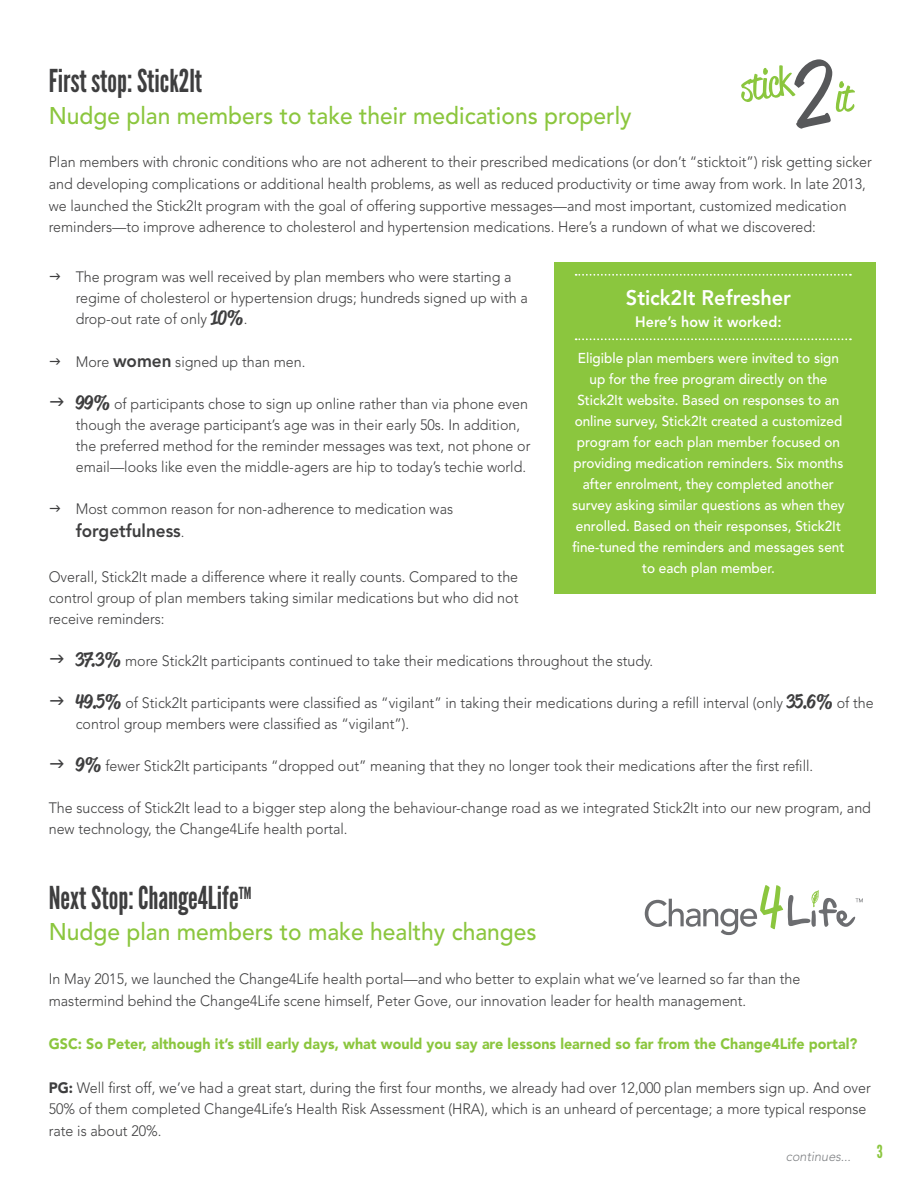
<style>
.page{position:relative;width:918px;height:1188px;background:#fff}
.page>*{position:absolute;margin:0;border:0;box-sizing:border-box;transform-origin:0 0}
.t1{font:31.5px "League Gothic";color:#3e3e3f;scale:.95 1}
.t2{font:500 24px "Avenir LT Std";color:#8bc63e;scale:.95 1}
.t3{font:800 21px "Avenir LT Std";color:#fff;scale:.95 1}
.t4{font:800 18px "Avenir LT Std";color:#3e3e3f;scale:.95 1}
.t5{font:18px "League Gothic";color:#8bc63e}
.t6{font:300 15px/21px "Avenir LT Std";color:#3e3e3f;scale:.95 1}
.t7{font:900 15px "Avenir LT Std";color:#8bc63e;scale:.95 1}
.t8{font:800 15px "Avenir LT Std";color:#fff;scale:.95 1}
.t9{font:500 14.25px/21px "Avenir LT Std";color:#fff;text-align:center;scale:.95 1}
.t10{font:italic 300 13.5px "Avenir LT Std";color:#808285;scale:.95 1}
.s1{font-family:"Reklame Script";font-weight:500;font-size:19.5px}
.s2{font-weight:800;font-size:18px}
.s3{font-weight:300;font-size:15px}
.s4{font-weight:900}
</style>
<div class="page">
<svg style="left:741px;top:59px;width:114px;height:70px"></svg>
<div style="left:554px;top:262px;width:322px;height:332px;background:#8bc63e"></div>
<svg style="left:576px;top:274px;width:275px;height:2px"></svg>
<svg style="left:576px;top:338px;width:275px;height:2px"></svg>
<svg style="left:645px;top:885px;width:218px;height:50px"></svg>
<p class="t1" style="left:49px;top:62px;width:163px">First stop: Stick2It</p>
<p class="t2" style="left:49px;top:102px;width:615px">Nudge plan members to take their medications properly</p>
<p class="t6" style="left:49px;top:151px;width:868px;line-height:21.8px">Plan members with chronic conditions who are not adherent to their prescribed medications (or don’t “sticktoit”) risk getting sicker and developing complications or additional health problems, as well as reduced productivity or time away from work. In late 2013, we launched the Stick2It program with the goal of offering supportive messages—and most important, customized medication reminders—to improve adherence to cholesterol and hypertension medications. Here’s a rundown of what we discovered:</p>
<p class="t6" style="left:76px;top:266px;width:477px">The program was well received by plan members who were starting a regime of cholesterol or hypertension drugs; hundreds signed up with a drop-out rate of only <span class="s1">10%</span>.</p>
<p class="t6" style="left:76px;top:352px;width:243px">More <span class="s2">women</span> signed up than men.</p>
<p class="t6" style="left:76px;top:394px;width:480px"><span class="s1">99%</span> of participants chose to sign up online rather than via phone even though the average participant’s age was in their early 50s. In addition, the preferred method for the reminder messages was text, not phone or email—looks like even the middle-agers are hip to today’s techie world.</p>
<p class="t6" style="left:76px;top:499px;width:399px">Most common reason for non-adherence to medication was</p>
<p class="t4" style="left:76px;top:520px;width:116px">forgetfulness<span class="s3">.</span></p>
<p class="t6" style="left:49px;top:567px;width:496px">Overall, Stick2It made a difference where it really counts. Compared to the</p>
<p class="t6" style="left:49px;top:588px;width:496px">control group of plan members taking similar medications but who did not</p>
<p class="t6" style="left:49px;top:609px;width:123px">receive reminders:</p>
<p class="t6" style="left:76px;top:651px;width:609px"><span class="s1">37.3%</span> more Stick2It participants continued to take their medications throughout the study.</p>
<p class="t6" style="left:76px;top:693px;width:841px"><span class="s1">49.5%</span> of Stick2It participants were classified as “vigilant” in taking their medications during a refill interval (only <span class="s1">35.6%</span> of the control group members were classified as “vigilant”).</p>
<p class="t6" style="left:76px;top:756px;width:778px"><span class="s1">9%</span> fewer Stick2It participants “dropped out” meaning that they no longer took their medications after the first refill.</p>
<p class="t6" style="left:49px;top:798px;width:867px">The success of Stick2It lead to a bigger step along the behaviour-change road as we integrated Stick2It into our new program, and new technology, the Change4Life health portal.</p>
<p class="t3" style="left:626px;top:286px;width:175px">Stick2It Refresher</p>
<p class="t8" style="left:635px;top:313px;width:156px">Here’s how it worked:</p>
<p class="t9" style="left:572px;top:348px;width:288px">Eligible plan members were invited to sign up for the free program directly on the Stick2It website. Based on responses to an online survey, Stick2It created a customized program for each plan member focused on providing medication reminders. Six months after enrolment, they completed another survey asking similar questions as when they enrolled. Based on their responses, Stick2It fine-tuned the reminders and messages sent to each plan member.</p>
<p class="t1" style="left:49px;top:879px;width:215px">Next Stop: Change4Life<sup>TM</sup></p>
<p class="t2" style="left:49px;top:918px;width:515px">Nudge plan members to make healthy changes</p>
<p class="t6" style="left:49px;top:968px;width:793px;line-height:21.8px">In May 2015, we launched the Change4Life health portal—and who better to explain what we’ve learned so far than the mastermind behind the Change4Life scene himself, Peter Gove, our innovation leader for health management.</p>
<p class="t7" style="left:49px;top:1035px;width:853px">GSC: So Peter, although it’s still early days, what would you say are lessons learned so far from the Change4Life portal?</p>
<p class="t6" style="left:49px;top:1077px;width:867px;line-height:21.8px"><span class="s4">PG:</span> Well first off, we’ve had a great start, during the first four months, we already had over 12,000 plan members sign up. And over<br>50% of them completed Change4Life’s Health Risk Assessment (HRA), which is an unheard of percentage; a more typical response rate is about 20%.</p>
<p class="t10" style="left:786px;top:1149px;width:70px">continues...</p>
<p class="t5" style="left:877px;top:1141px;width:8px">3</p>
</div>
